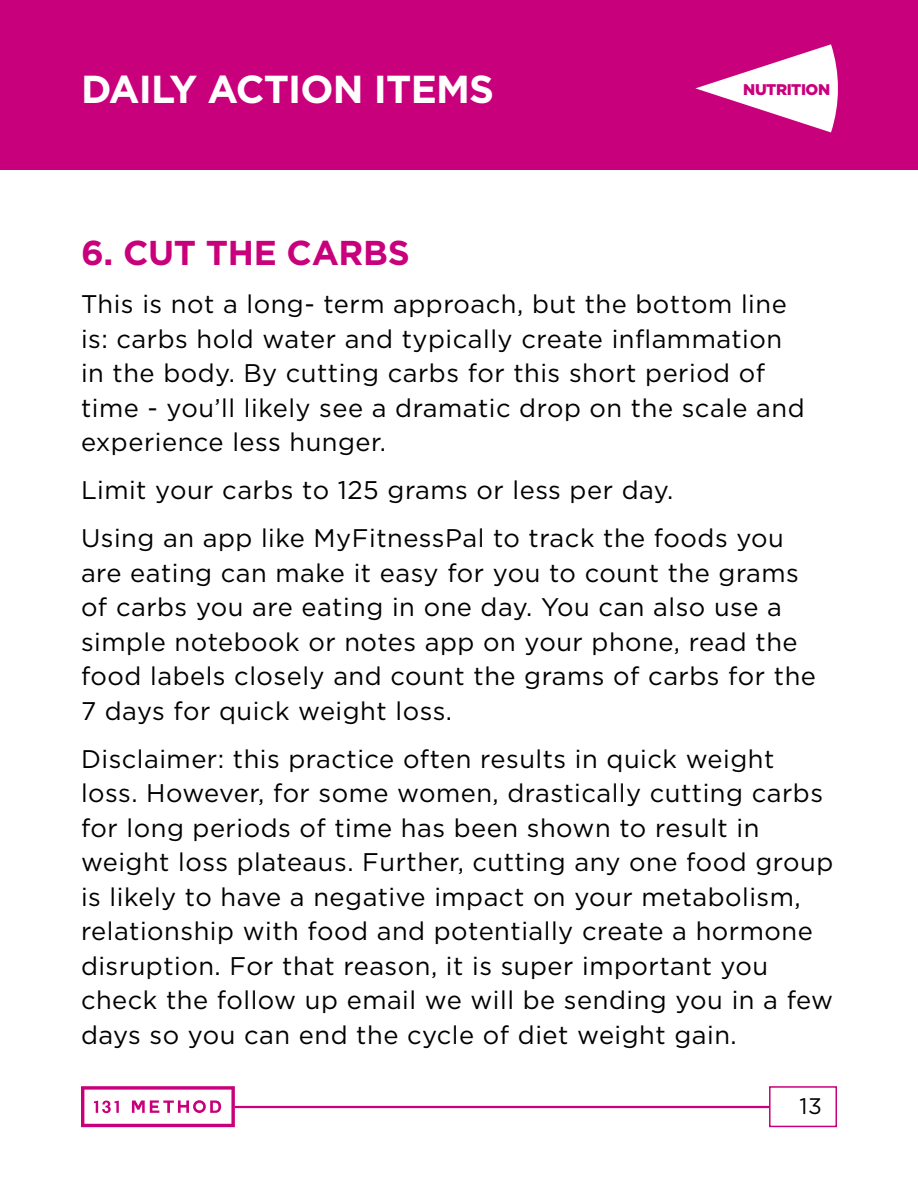
<style>
.page{position:relative;width:918px;height:1188px;background:#fff}
.page>*{position:absolute;margin:0;border:0;box-sizing:border-box;transform-origin:0 0}
.t1{font:700 39px "Gotham";letter-spacing:-.02em;color:#fff}
.t2{font:700 34.5px "Gotham";letter-spacing:-.01em;color:#c9007b}
.t3{font:25.5px/34.5px "Gotham";letter-spacing:.02em;color:#000}
.t4{font:22.5px "Gotham";color:#000}
.t5{font:900 15.45px "Gotham";letter-spacing:-.03em;color:#c9007b}
</style>
<div class="page">
<div style="left:0;top:0;width:918px;height:170px;background:#c9007b"></div>
<hr style="left:235px;top:1106px;width:534px;height:2px;background:#c9007b">
<svg style="left:81px;top:1086px;width:154px;height:41px"></svg>
<div style="left:769px;top:1086px;width:68px;height:41px;border:2px solid #c9007b"></div>
<svg style="left:695px;top:44px;width:143px;height:88px"></svg>
<h1 class="t1" style="left:81px;top:64px;width:415px">DAILY ACTION ITEMS</h1>
<p class="t5" style="left:743px;top:79px;width:88px">NUTRITION</p>
<h2 class="t2" style="left:81px;top:230px;width:330px">6. CUT THE CARBS</h2>
<p class="t3" style="left:81px;top:287px;width:725px">This is not a long- term approach, but the bottom line is: carbs hold water and typically create inflammation in the body. By cutting carbs for this short period of time - you’ll likely see a dramatic drop on the scale and experience less hunger.</p>
<p class="t3" style="left:81px;top:466px;width:704px;line-height:48px">Limit your carbs to 125 grams or less per day.<br>Using an app like MyFitnessPal to track the foods you</p>
<p class="t3" style="left:81px;top:555px;width:737px">are eating can make it easy for you to count the grams of carbs you are eating in one day. You can also use a simple notebook or notes app on your phone, read the food labels closely and count the grams of carbs for the 7 days for quick weight loss.</p>
<p class="t3" style="left:81px;top:741px;width:754px">Disclaimer: this practice often results in quick weight loss. However, for some women, drastically cutting carbs for long periods of time has been shown to result in weight loss plateaus. Further, cutting any one food group is likely to have a negative impact on your metabolism, relationship with food and potentially create a hormone disruption. For that reason, it is super important you check the follow up email we will be sending you in a few days so you can end the cycle of diet weight gain.</p>
<p class="t4" style="left:800px;top:1092px;width:24px">13</p>
</div>
